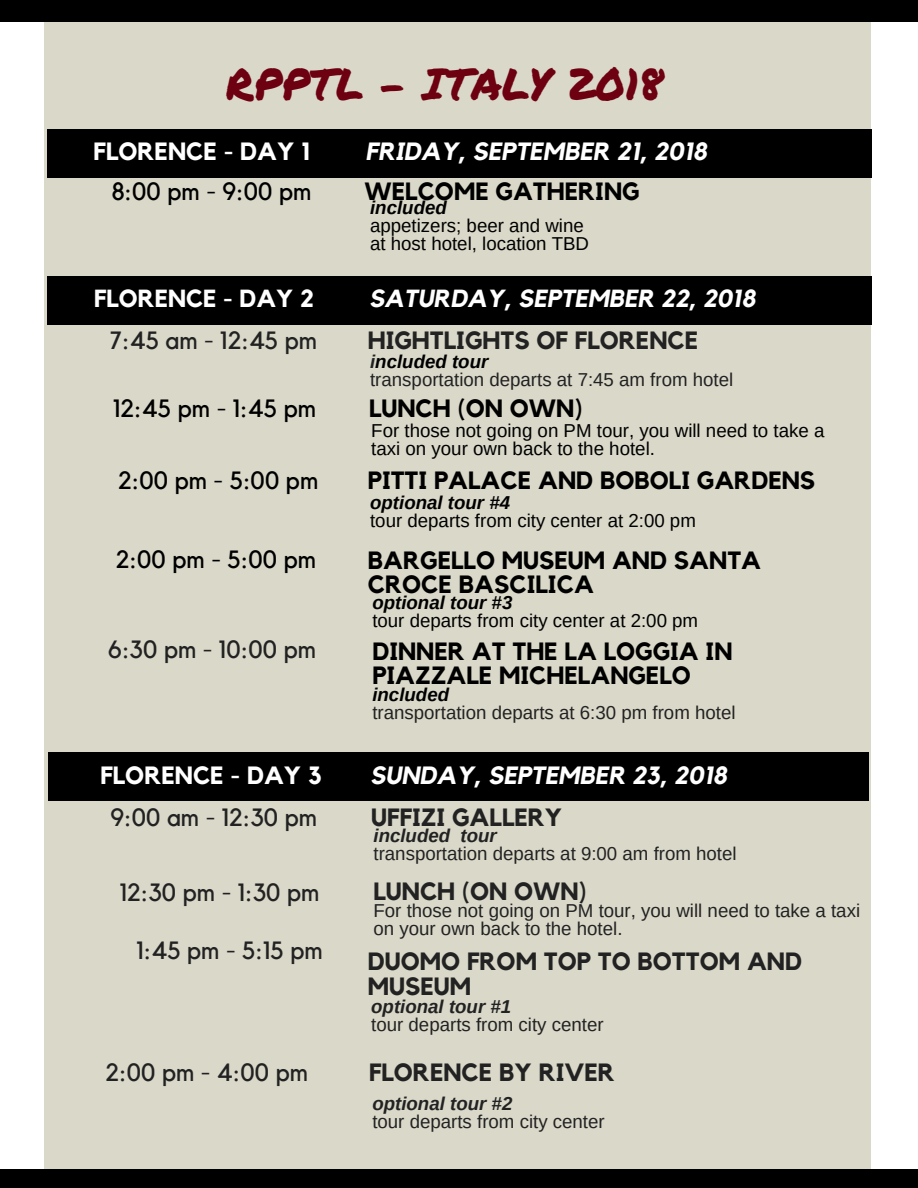
<style>
.page{position:relative;width:918px;height:1188px;background:#fff}
.page>*{position:absolute;margin:0;border:0;box-sizing:border-box;transform-origin:0 0}
.t1{font:43.65px "Permanent Marker";color:#6d0011}
.t2{font:700 24.9px/24.8px "Kollektif";color:#000}
.t3{font:700 24.9px/24.8px "Kollektif";color:#222}
.t4{font:24.9px "Kollektif";color:#222}
.t5{font:24.9px "Kollektif";color:#000}
.t6{font:italic 700 24.9px "Kollektif";color:#fff}
.t7{font:700 24.9px "Kollektif";color:#fff}
.t8{font:italic 700 24.6px "Kollektif";color:#fff}
.t9{font:700 24.6px "Kollektif";color:#fff}
.t10{font:18.75px/18px "Arimo";color:#222}
.t11{font:18.75px/18px "Arimo";color:#000}
.t12{font:italic 700 18.75px "Arimo";color:#000}
.t13{font:italic 700 18.75px "Arimo";color:#222}
.s1{font-weight:700;font-style:italic}
.s2{font-weight:700;font-style:italic;color:#000}
</style>
<div class="page">
<div style="left:44px;top:15px;width:827px;height:1173px;background:#dad8c9"></div>
<div style="left:0;top:0;width:918px;height:22px;background:#000"></div>
<div style="left:47px;top:129px;width:825px;height:49px;background:#000"></div>
<div style="left:47px;top:277px;width:825px;height:48px;background:#000"></div>
<div style="left:48px;top:753px;width:820px;height:48px;background:#000"></div>
<div style="left:0;top:1169px;width:918px;height:19px;background:#000"></div>
<h1 class="t1" style="left:226px;top:52px;width:439px">RPPTL - ITALY 2018</h1>
<h2 class="t7" style="left:94px;top:140px;width:218px">FLORENCE - DAY 1</h2>
<h2 class="t6" style="left:366px;top:140px;width:343px">FRIDAY, SEPTEMBER 21, 2018</h2>
<h2 class="t5" style="left:112px;top:180px;width:201px">8:00 pm - 9:00 pm</h2>
<h2 class="t2" style="left:364px;top:180px;width:277px">WELCOME GATHERING</h2>
<p class="t12" style="left:370px;top:197px;width:78px">included</p>
<p class="t11" style="left:370px;top:217px;width:220px">appetizers; beer and wine at host hotel, location TBD</p>
<h3 class="t9" style="left:94px;top:287px;width:221px">FLORENCE - DAY 2</h3>
<h3 class="t8" style="left:369px;top:287px;width:388px">SATURDAY, SEPTEMBER 22, 2018</h3>
<h2 class="t4" style="left:110px;top:329px;width:209px">7:45 am - 12:45 pm</h2>
<h2 class="t3" style="left:368px;top:329px;width:332px">HIGHTLIGHTS OF FLORENCE</h2>
<p class="t10" style="left:370px;top:353px;width:365px"><span class="s1">i</span><span class="s2">ncluded tour<br></span>transportation departs at 7:45 am from hotel</p>
<h2 class="t5" style="left:113px;top:397px;width:205px">12:45 pm - 1:45 pm</h2>
<h2 class="t2" style="left:369px;top:397px;width:215px">LUNCH (ON OWN)</h2>
<p class="t11" style="left:371px;top:421px;width:455px">For those not going on PM tour, you will need to take a taxi on your own back to the hotel.</p>
<h2 class="t5" style="left:118px;top:469px;width:202px">2:00 pm - 5:00 pm</h2>
<h2 class="t2" style="left:368px;top:469px;width:449px">PITTI PALACE AND BOBOLI GARDENS</h2>
<p class="t12" style="left:370px;top:492px;width:142px">optional tour #4</p>
<p class="t11" style="left:370px;top:511px;width:327px">tour departs from city center at 2:00 pm</p>
<h2 class="t5" style="left:116px;top:548px;width:202px">2:00 pm - 5:00 pm</h2>
<h2 class="t2" style="left:368px;top:549px;width:395px">BARGELLO MUSEUM AND SANTA<br>CROCE BASCILICA</h2>
<p class="t12" style="left:372px;top:592px;width:142px">optional tour #3</p>
<p class="t11" style="left:372px;top:611px;width:327px">tour departs from city center at 2:00 pm</p>
<h2 class="t4" style="left:108px;top:638px;width:210px">6:30 pm - 10:00 pm</h2>
<h2 class="t2" style="left:372px;top:640px;width:362px">DINNER AT THE LA LOGGIA IN<br>PIAZZALE MICHELANGELO</h2>
<p class="t12" style="left:372px;top:684px;width:78px">included</p>
<p class="t10" style="left:372px;top:704px;width:365px">transportation departs at 6:30 pm from hotel</p>
<h2 class="t7" style="left:100px;top:764px;width:223px">FLORENCE - DAY 3</h2>
<h2 class="t6" style="left:370px;top:764px;width:359px">SUNDAY, SEPTEMBER 23, 2018</h2>
<h2 class="t4" style="left:110px;top:806px;width:208px">9:00 am - 12:30 pm</h2>
<h2 class="t3" style="left:371px;top:806px;width:192px">UFFIZI GALLERY</h2>
<p class="t13" style="left:374px;top:825px;width:125px">included tour</p>
<p class="t10" style="left:374px;top:844px;width:365px">transportation departs at 9:00 am from hotel</p>
<h2 class="t4" style="left:120px;top:881px;width:201px">12:30 pm - 1:30 pm</h2>
<h2 class="t3" style="left:374px;top:880px;width:215px">LUNCH (ON OWN)</h2>
<p class="t10" style="left:374px;top:902px;width:488px">For those not going on PM tour, you will need to take a taxi on your own back to the hotel.</p>
<h2 class="t4" style="left:136px;top:938px;width:188px">1:45 pm - 5:15 pm</h2>
<h2 class="t3" style="left:368px;top:950px;width:436px">DUOMO FROM TOP TO BOTTOM AND<br>MUSEUM</h2>
<p class="t13" style="left:371px;top:996px;width:142px">optional tour #1</p>
<p class="t10" style="left:371px;top:1015px;width:234px">tour departs from city center</p>
<h2 class="t4" style="left:105px;top:1061px;width:204px">2:00 pm - 4:00 pm</h2>
<h2 class="t3" style="left:369px;top:1061px;width:248px">FLORENCE BY RIVER</h2>
<p class="t13" style="left:372px;top:1093px;width:142px">optional tour #2</p>
<p class="t10" style="left:372px;top:1112px;width:234px">tour departs from city center</p>
</div>
